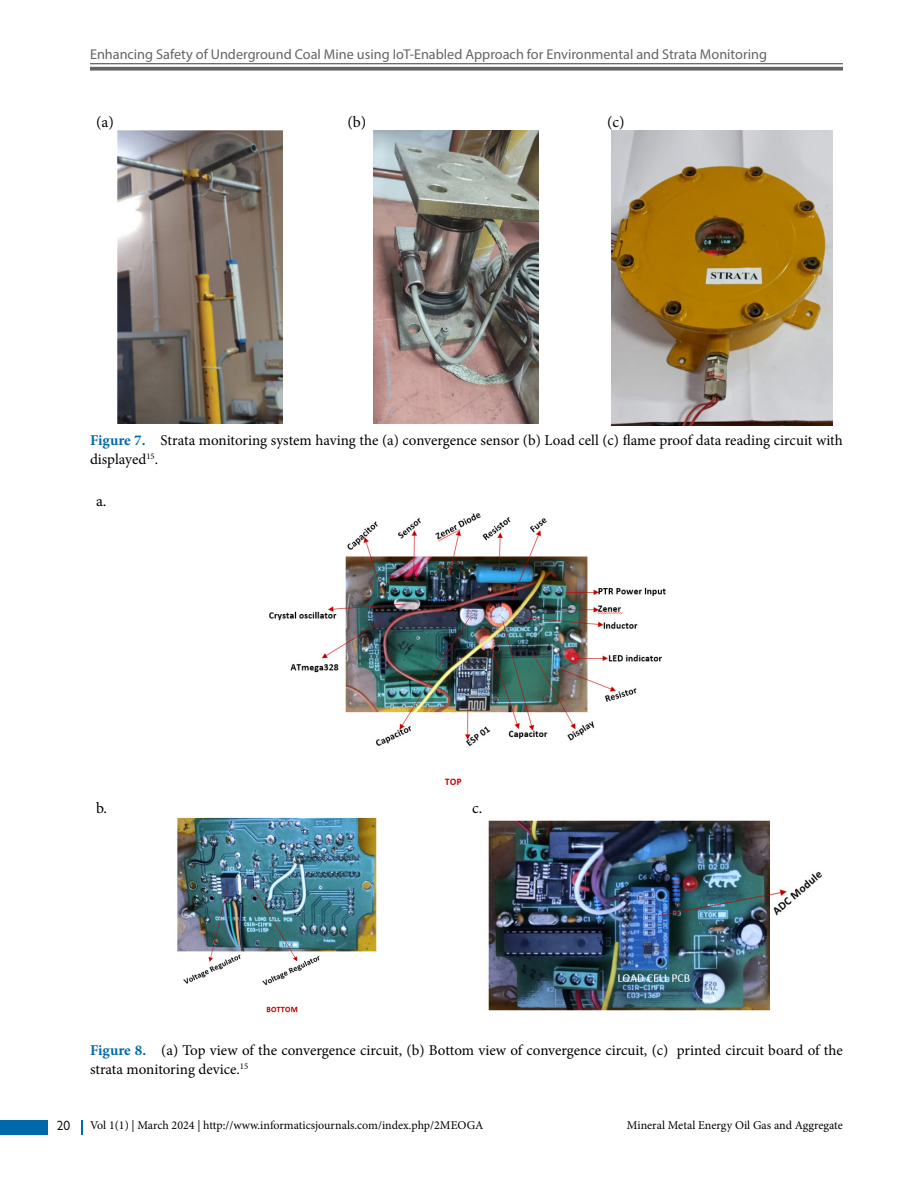
<style>
.page{position:relative;width:918px;height:1188px;background:#fff}
.page>*{position:absolute;margin:0;border:0;box-sizing:border-box;transform-origin:0 0}
.t1{font:15.75px "Minion Pro";color:#000}
.t2{font:15px/19.5px "Minion Pro";color:#000}
.t3{font:14.25px "Myriad Pro";color:#636466}
.t4{font:13.5px "Gill Sans";color:#000}
.t5{font:12px "Minion Pro";color:#000}
.t6{font:12px "Minion Pro";color:#000101}
.s1{font-weight:700;color:#0069aa}
</style>
<div class="page">
<hr style="left:90px;top:63px;width:753px;height:1px;background:#636466">
<svg style="left:90px;top:67px;width:753px;height:4px;background:#737476"></svg>
<div style="left:0;top:1120px;width:47px;height:15px;background:#0069aa"></div>
<svg style="left:81px;top:1120px;width:1px;height:15px"></svg>
<img style="left:269px;top:513px;width:397px;height:272px">
<img style="left:177px;top:817px;width:200px;height:196px">
<img style="left:488px;top:820px;width:334px;height:191px">
<img style="left:117px;top:131px;width:165px;height:292px">
<img style="left:373px;top:131px;width:165px;height:293px">
<img style="left:611px;top:131px;width:222px;height:294px">
<p class="t3" style="left:90px;top:45px;width:678px">Enhancing Safety of Underground Coal Mine using IoT-Enabled Approach for Environmental and Strata Monitoring</p>
<p class="t1" style="left:96px;top:111px;width:19px">(a)</p>
<p class="t1" style="left:347px;top:111px;width:20px">(b)</p>
<p class="t1" style="left:607px;top:111px;width:19px">(c)</p>
<p class="t2" style="left:90px;top:430px;width:754px"><span class="s1">Figure 7.</span> Strata monitoring system having the (a) convergence sensor (b) Load cell (c) flame proof data reading circuit with displayed<sup>15</sup>.</p>
<p class="t1" style="left:96px;top:491px;width:12px">a.</p>
<p class="t1" style="left:96px;top:797px;width:13px">b.</p>
<p class="t1" style="left:472px;top:797px;width:12px">c.</p>
<p class="t2" style="left:90px;top:1040px;width:754px"><span class="s1">Figure 8.</span> (a) Top view of the convergence circuit, (b) Bottom view of convergence circuit, (c) printed circuit board of the strata monitoring device.<sup>15</sup></p>
<p class="t4" style="left:57px;top:1118px;width:15px">20</p>
<p class="t5" style="left:90px;top:1117px;width:395px">Vol 1(1) | March 2024 | http://www.informaticsjournals.com/index.php/2MEOGA</p>
<p class="t6" style="left:627px;top:1117px;width:218px">Mineral Metal Energy Oil Gas and Aggregate</p>
</div>
